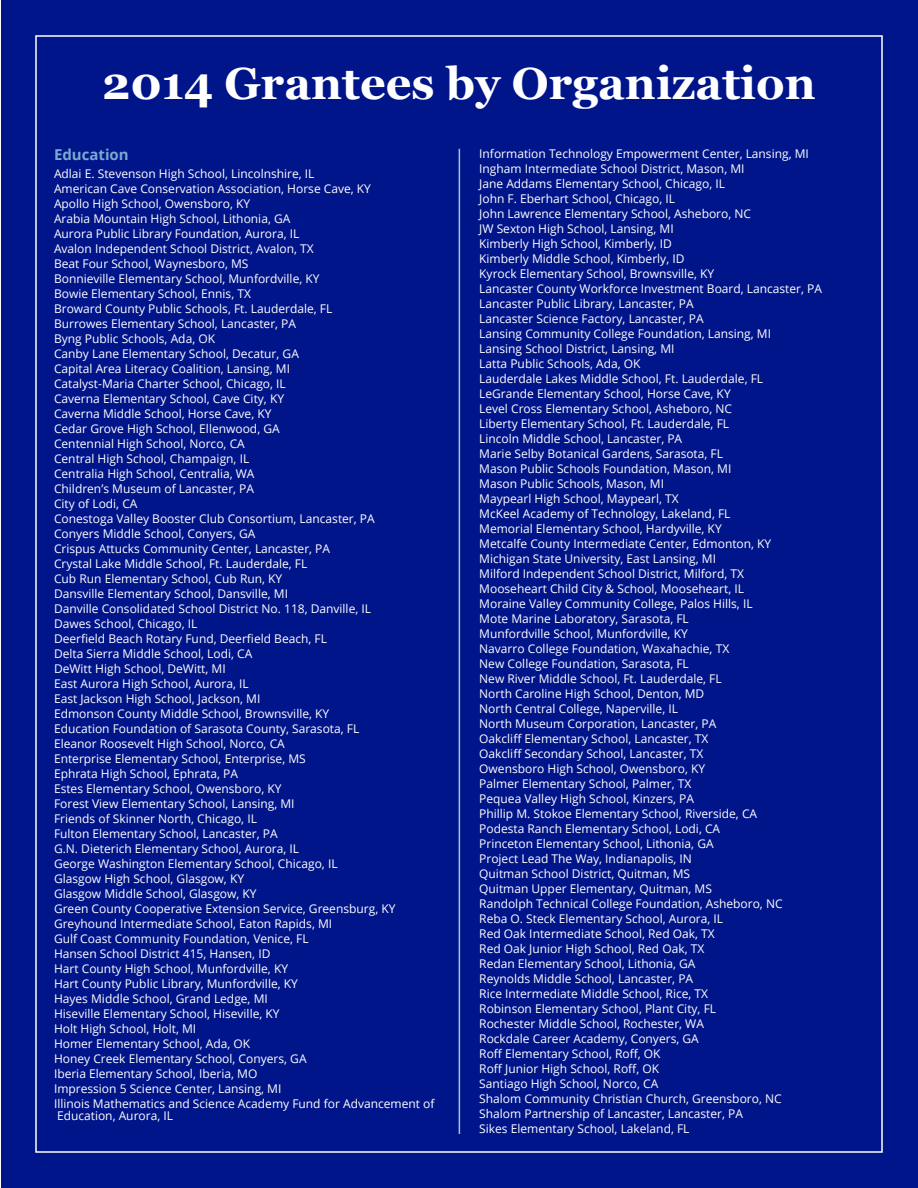
<style>
.page{position:relative;width:918px;height:1188px;background:#fff}
.page>*{position:absolute;margin:0;border:0;box-sizing:border-box;transform-origin:0 0}
.t1{font:700 45px "Georgia";color:#fff}
.t2{font:700 15px "Open Sans";color:#7aa9d1}
.t3{font:12px/15px "Open Sans";color:#fff}
</style>
<div class="page">
<div style="left:2px;top:0;width:916px;height:1188px;background:#001589"></div>
<hr style="left:459px;top:149px;width:1px;height:985px;background:#a9c3de">
<h1 class="t1" style="left:102px;top:54px;width:715px">2014 Grantees by Organization</h1>
<p class="t2" style="left:54px;top:144px;width:76px">Education</p>
<p class="t3" style="left:54px;top:166px;width:382px">Adlai E. Stevenson High School, Lincolnshire, IL<br>American Cave Conservation Association, Horse Cave, KY<br>Apollo High School, Owensboro, KY<br>Arabia Mountain High School, Lithonia, GA<br>Aurora Public Library Foundation, Aurora, IL<br>Avalon Independent School District, Avalon, TX<br>Beat Four School, Waynesboro, MS<br>Bonnieville Elementary School, Munfordville, KY<br>Bowie Elementary School, Ennis, TX<br>Broward County Public Schools, Ft. Lauderdale, FL<br>Burrowes Elementary School, Lancaster, PA<br>Byng Public Schools, Ada, OK<br>Canby Lane Elementary School, Decatur, GA<br>Capital Area Literacy Coalition, Lansing, MI<br>Catalyst-Maria Charter School, Chicago, IL<br>Caverna Elementary School, Cave City, KY<br>Caverna Middle School, Horse Cave, KY<br>Cedar Grove High School, Ellenwood, GA<br>Centennial High School, Norco, CA<br>Central High School, Champaign, IL<br>Centralia High School, Centralia, WA<br>Children’s Museum of Lancaster, PA<br>City of Lodi, CA<br>Conestoga Valley Booster Club Consortium, Lancaster, PA<br>Conyers Middle School, Conyers, GA<br>Crispus Attucks Community Center, Lancaster, PA<br>Crystal Lake Middle School, Ft. Lauderdale, FL<br>Cub Run Elementary School, Cub Run, KY<br>Dansville Elementary School, Dansville, MI<br>Danville Consolidated School District No. 118, Danville, IL<br>Dawes School, Chicago, IL<br>Deerfield Beach Rotary Fund, Deerfield Beach, FL<br>Delta Sierra Middle School, Lodi, CA<br>DeWitt High School, DeWitt, MI<br>East Aurora High School, Aurora, IL<br>East Jackson High School, Jackson, MI<br>Edmonson County Middle School, Brownsville, KY<br>Education Foundation of Sarasota County, Sarasota, FL<br>Eleanor Roosevelt High School, Norco, CA<br>Enterprise Elementary School, Enterprise, MS<br>Ephrata High School, Ephrata, PA<br>Estes Elementary School, Owensboro, KY<br>Forest View Elementary School, Lansing, MI<br>Friends of Skinner North, Chicago, IL<br>Fulton Elementary School, Lancaster, PA<br>G.N. Dieterich Elementary School, Aurora, IL<br>George Washington Elementary School, Chicago, IL<br>Glasgow High School, Glasgow, KY<br>Glasgow Middle School, Glasgow, KY<br>Green County Cooperative Extension Service, Greensburg, KY Greyhound Intermediate School, Eaton Rapids, MI<br>Gulf Coast Community Foundation, Venice, FL<br>Hansen School District 415, Hansen, ID<br>Hart County High School, Munfordville, KY<br>Hart County Public Library, Munfordville, KY<br>Hayes Middle School, Grand Ledge, MI<br>Hiseville Elementary School, Hiseville, KY<br>Holt High School, Holt, MI<br>Homer Elementary School, Ada, OK<br>Honey Creek Elementary School, Conyers, GA<br>Iberia Elementary School, Iberia, MO<br>Impression 5 Science Center, Lansing, MI<br>Illinois Mathematics and Science Academy Fund for Advancement of</p>
<p class="t3" style="left:57px;top:1108px;width:118px">Education, Aurora, IL</p>
<p class="t3" style="left:479px;top:146px;width:344px">Information Technology Empowerment Center, Lansing, MI Ingham Intermediate School District, Mason, MI<br>Jane Addams Elementary School, Chicago, IL<br>John F. Eberhart School, Chicago, IL<br>John Lawrence Elementary School, Asheboro, NC<br>JW Sexton High School, Lansing, MI<br>Kimberly High School, Kimberly, ID<br>Kimberly Middle School, Kimberly, ID<br>Kyrock Elementary School, Brownsville, KY<br>Lancaster County Workforce Investment Board, Lancaster, PA Lancaster Public Library, Lancaster, PA<br>Lancaster Science Factory, Lancaster, PA<br>Lansing Community College Foundation, Lansing, MI<br>Lansing School District, Lansing, MI<br>Latta Public Schools, Ada, OK<br>Lauderdale Lakes Middle School, Ft. Lauderdale, FL<br>LeGrande Elementary School, Horse Cave, KY<br>Level Cross Elementary School, Asheboro, NC<br>Liberty Elementary School, Ft. Lauderdale, FL<br>Lincoln Middle School, Lancaster, PA<br>Marie Selby Botanical Gardens, Sarasota, FL<br>Mason Public Schools Foundation, Mason, MI<br>Mason Public Schools, Mason, MI<br>Maypearl High School, Maypearl, TX<br>McKeel Academy of Technology, Lakeland, FL<br>Memorial Elementary School, Hardyville, KY<br>Metcalfe County Intermediate Center, Edmonton, KY Michigan State University, East Lansing, MI<br>Milford Independent School District, Milford, TX<br>Mooseheart Child City &amp; School, Mooseheart, IL<br>Moraine Valley Community College, Palos Hills, IL<br>Mote Marine Laboratory, Sarasota, FL<br>Munfordville School, Munfordville, KY<br>Navarro College Foundation, Waxahachie, TX<br>New College Foundation, Sarasota, FL<br>New River Middle School, Ft. Lauderdale, FL<br>North Caroline High School, Denton, MD<br>North Central College, Naperville, IL<br>North Museum Corporation, Lancaster, PA<br>Oakcliff Elementary School, Lancaster, TX<br>Oakcliff Secondary School, Lancaster, TX<br>Owensboro High School, Owensboro, KY<br>Palmer Elementary School, Palmer, TX<br>Pequea Valley High School, Kinzers, PA<br>Phillip M. Stokoe Elementary School, Riverside, CA<br>Podesta Ranch Elementary School, Lodi, CA<br>Princeton Elementary School, Lithonia, GA<br>Project Lead The Way, Indianapolis, IN<br>Quitman School District, Quitman, MS<br>Quitman Upper Elementary, Quitman, MS<br>Randolph Technical College Foundation, Asheboro, NC<br>Reba O. Steck Elementary School, Aurora, IL<br>Red Oak Intermediate School, Red Oak, TX<br>Red Oak Junior High School, Red Oak, TX<br>Redan Elementary School, Lithonia, GA<br>Reynolds Middle School, Lancaster, PA<br>Rice Intermediate Middle School, Rice, TX<br>Robinson Elementary School, Plant City, FL<br>Rochester Middle School, Rochester, WA<br>Rockdale Career Academy, Conyers, GA<br>Roff Elementary School, Roff, OK<br>Roff Junior High School, Roff, OK<br>Santiago High School, Norco, CA<br>Shalom Community Christian Church, Greensboro, NC Shalom Partnership of Lancaster, Lancaster, PA<br>Sikes Elementary School, Lakeland, FL</p>
</div>
